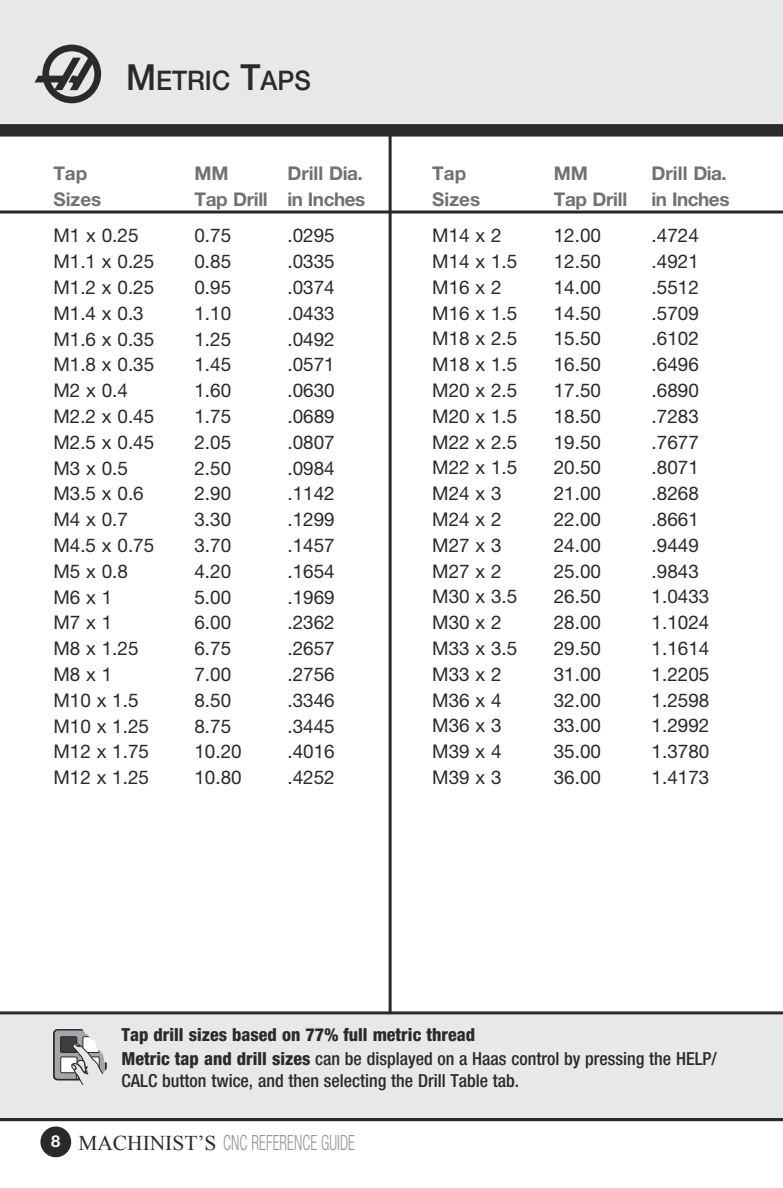
<style>
.page{position:relative;width:783px;height:1188px;background:#fff}
.page>*{position:absolute;margin:0;border:0;box-sizing:border-box;transform-origin:0 0}
.t1{font:500 27px "Helvetica Neue";color:#2b292a;scale:.94 1}
.t2{font:300 condensed 21px "Helvetica Neue";color:#95979a;scale:.73 1}
.t3{font:18.9px "Helvetica Neue";color:#2b292a}
.t4{font:700 18.9px "Helvetica Neue";letter-spacing:-.015em;color:#6f7174}
.t5{font:800 condensed 18px/24.3px "Helvetica Neue";color:#2b292a}
.t6{font:500 condensed 18px "Helvetica Neue";color:#2b292a}
.s1{font-size:36px}
.s2{font-weight:500}
.s3{font-weight:700;font-stretch:normal;font-size:16.5px;color:#fff}
.s4{font-family:"Times New Roman";font-weight:400;font-stretch:normal;color:#2b292a}
</style>
<div class="page">
<div style="left:0;top:0;width:783px;height:130px;background:#e7e8e9"></div>
<div style="left:41px;top:1127px;width:29px;height:30px;background:#2b292a;border-radius:50%"></div>
<div style="left:40px;top:1127px;width:31px;height:30px;border:2px solid #2b292a;border-radius:50%"></div>
<svg style="left:35px;top:45px;width:66px;height:58px"></svg>
<div style="left:0;top:1012px;width:783px;height:106px;background:#e7e8e9"></div>
<svg style="left:53px;top:1029px;width:54px;height:55px"></svg>
<hr style="left:0;top:1118px;width:783px;height:3px;background:#2b292a">
<div style="left:0;top:124px;width:783px;height:12px;background:#2b292a"></div>
<hr style="left:0;top:1011px;width:783px;height:3px;background:#2b292a">
<hr style="left:389px;top:133px;width:3px;height:880px;background:#2b292a">
<hr style="left:0;top:211px;width:783px;height:3px;background:#2b292a">
<h1 class="t1" style="left:126px;top:65px;width:198px"><span class="s1">M</span>ETRIC <span class="s1">T</span>APS</h1>
<p class="t4" style="left:53px;top:165px;width:35px">Tap</p>
<p class="t4" style="left:194px;top:165px;width:36px">MM</p>
<p class="t4" style="left:287px;top:165px;width:77px">Drill Dia.</p>
<p class="t4" style="left:53px;top:191px;width:49px">Sizes</p>
<p class="t4" style="left:194px;top:191px;width:172px">Tap Drill in Inches</p>
<p class="t3" style="left:53px;top:228px;width:87px">M1 x 0.25</p>
<p class="t3" style="left:194px;top:228px;width:38px">0.75</p>
<p class="t3" style="left:287px;top:228px;width:49px">.0295</p>
<p class="t3" style="left:53px;top:254px;width:102px">M1.1 x 0.25</p>
<p class="t3" style="left:194px;top:254px;width:38px">0.85</p>
<p class="t3" style="left:287px;top:254px;width:49px">.0335</p>
<p class="t3" style="left:53px;top:279px;width:102px">M1.2 x 0.25</p>
<p class="t3" style="left:194px;top:279px;width:38px">0.95</p>
<p class="t3" style="left:287px;top:279px;width:49px">.0374</p>
<p class="t3" style="left:53px;top:305px;width:92px">M1.4 x 0.3</p>
<p class="t3" style="left:194px;top:305px;width:38px">1.10</p>
<p class="t3" style="left:287px;top:305px;width:49px">.0433</p>
<p class="t3" style="left:53px;top:331px;width:102px">M1.6 x 0.35</p>
<p class="t3" style="left:194px;top:331px;width:38px">1.25</p>
<p class="t3" style="left:287px;top:331px;width:49px">.0492</p>
<p class="t3" style="left:53px;top:357px;width:102px">M1.8 x 0.35</p>
<p class="t3" style="left:194px;top:357px;width:38px">1.45</p>
<p class="t3" style="left:287px;top:357px;width:49px">.0571</p>
<p class="t3" style="left:53px;top:383px;width:76px">M2 x 0.4</p>
<p class="t3" style="left:194px;top:383px;width:38px">1.60</p>
<p class="t3" style="left:287px;top:383px;width:49px">.0630</p>
<p class="t3" style="left:53px;top:408px;width:102px">M2.2 x 0.45</p>
<p class="t3" style="left:194px;top:408px;width:38px">1.75</p>
<p class="t3" style="left:287px;top:408px;width:49px">.0689</p>
<p class="t3" style="left:53px;top:434px;width:102px">M2.5 x 0.45</p>
<p class="t3" style="left:194px;top:434px;width:38px">2.05</p>
<p class="t3" style="left:287px;top:434px;width:49px">.0807</p>
<p class="t3" style="left:53px;top:460px;width:76px">M3 x 0.5</p>
<p class="t3" style="left:194px;top:460px;width:38px">2.50</p>
<p class="t3" style="left:287px;top:460px;width:49px">.0984</p>
<p class="t3" style="left:53px;top:486px;width:92px">M3.5 x 0.6</p>
<p class="t3" style="left:194px;top:486px;width:38px">2.90</p>
<p class="t3" style="left:287px;top:486px;width:49px">.1142</p>
<p class="t3" style="left:53px;top:512px;width:76px">M4 x 0.7</p>
<p class="t3" style="left:194px;top:512px;width:38px">3.30</p>
<p class="t3" style="left:287px;top:512px;width:49px">.1299</p>
<p class="t3" style="left:53px;top:537px;width:102px">M4.5 x 0.75</p>
<p class="t3" style="left:194px;top:537px;width:38px">3.70</p>
<p class="t3" style="left:287px;top:537px;width:49px">.1457</p>
<p class="t3" style="left:53px;top:563px;width:76px">M5 x 0.8</p>
<p class="t3" style="left:194px;top:563px;width:38px">4.20</p>
<p class="t3" style="left:287px;top:563px;width:49px">.1654</p>
<p class="t3" style="left:53px;top:589px;width:60px">M6 x 1</p>
<p class="t3" style="left:194px;top:589px;width:38px">5.00</p>
<p class="t3" style="left:287px;top:589px;width:49px">.1969</p>
<p class="t3" style="left:53px;top:615px;width:60px">M7 x 1</p>
<p class="t3" style="left:194px;top:615px;width:38px">6.00</p>
<p class="t3" style="left:287px;top:615px;width:49px">.2362</p>
<p class="t3" style="left:53px;top:641px;width:87px">M8 x 1.25</p>
<p class="t3" style="left:194px;top:641px;width:38px">6.75</p>
<p class="t3" style="left:287px;top:641px;width:49px">.2657</p>
<p class="t3" style="left:53px;top:666px;width:60px">M8 x 1</p>
<p class="t3" style="left:194px;top:666px;width:38px">7.00</p>
<p class="t3" style="left:287px;top:666px;width:49px">.2756</p>
<p class="t3" style="left:53px;top:692px;width:87px">M10 x 1.5</p>
<p class="t3" style="left:194px;top:692px;width:38px">8.50</p>
<p class="t3" style="left:287px;top:692px;width:49px">.3346</p>
<p class="t3" style="left:53px;top:718px;width:97px">M10 x 1.25</p>
<p class="t3" style="left:194px;top:718px;width:38px">8.75</p>
<p class="t3" style="left:287px;top:718px;width:49px">.3445</p>
<p class="t3" style="left:53px;top:744px;width:97px">M12 x 1.75</p>
<p class="t3" style="left:194px;top:744px;width:49px">10.20</p>
<p class="t3" style="left:287px;top:744px;width:49px">.4016</p>
<p class="t3" style="left:53px;top:770px;width:97px">M12 x 1.25</p>
<p class="t3" style="left:194px;top:770px;width:49px">10.80</p>
<p class="t3" style="left:287px;top:770px;width:49px">.4252</p>
<p class="t4" style="left:432px;top:165px;width:35px">Tap</p>
<p class="t4" style="left:554px;top:165px;width:36px">MM</p>
<p class="t4" style="left:652px;top:165px;width:77px">Drill Dia.</p>
<p class="t4" style="left:432px;top:191px;width:49px">Sizes</p>
<p class="t4" style="left:554px;top:191px;width:75px">Tap Drill</p>
<p class="t4" style="left:652px;top:191px;width:79px">in Inches</p>
<p class="t3" style="left:432px;top:228px;width:71px">M14 x 2</p>
<p class="t3" style="left:554px;top:228px;width:49px">12.00</p>
<p class="t3" style="left:652px;top:228px;width:49px">.4724</p>
<p class="t3" style="left:432px;top:253px;width:87px">M14 x 1.5</p>
<p class="t3" style="left:554px;top:253px;width:49px">12.50</p>
<p class="t3" style="left:652px;top:253px;width:49px">.4921</p>
<p class="t3" style="left:432px;top:279px;width:71px">M16 x 2</p>
<p class="t3" style="left:554px;top:279px;width:49px">14.00</p>
<p class="t3" style="left:652px;top:279px;width:49px">.5512</p>
<p class="t3" style="left:432px;top:305px;width:87px">M16 x 1.5</p>
<p class="t3" style="left:554px;top:305px;width:49px">14.50</p>
<p class="t3" style="left:652px;top:305px;width:49px">.5709</p>
<p class="t3" style="left:432px;top:331px;width:87px">M18 x 2.5</p>
<p class="t3" style="left:554px;top:331px;width:49px">15.50</p>
<p class="t3" style="left:652px;top:331px;width:49px">.6102</p>
<p class="t3" style="left:432px;top:357px;width:87px">M18 x 1.5</p>
<p class="t3" style="left:554px;top:357px;width:49px">16.50</p>
<p class="t3" style="left:652px;top:357px;width:49px">.6496</p>
<p class="t3" style="left:432px;top:382px;width:87px">M20 x 2.5</p>
<p class="t3" style="left:554px;top:382px;width:49px">17.50</p>
<p class="t3" style="left:652px;top:382px;width:49px">.6890</p>
<p class="t3" style="left:432px;top:408px;width:87px">M20 x 1.5</p>
<p class="t3" style="left:554px;top:408px;width:49px">18.50</p>
<p class="t3" style="left:652px;top:408px;width:49px">.7283</p>
<p class="t3" style="left:432px;top:434px;width:87px">M22 x 2.5</p>
<p class="t3" style="left:554px;top:434px;width:49px">19.50</p>
<p class="t3" style="left:652px;top:434px;width:49px">.7677</p>
<p class="t3" style="left:432px;top:460px;width:87px">M22 x 1.5</p>
<p class="t3" style="left:554px;top:460px;width:49px">20.50</p>
<p class="t3" style="left:652px;top:460px;width:49px">.8071</p>
<p class="t3" style="left:432px;top:486px;width:71px">M24 x 3</p>
<p class="t3" style="left:554px;top:486px;width:49px">21.00</p>
<p class="t3" style="left:652px;top:486px;width:49px">.8268</p>
<p class="t3" style="left:432px;top:511px;width:71px">M24 x 2</p>
<p class="t3" style="left:554px;top:511px;width:49px">22.00</p>
<p class="t3" style="left:652px;top:511px;width:49px">.8661</p>
<p class="t3" style="left:432px;top:537px;width:71px">M27 x 3</p>
<p class="t3" style="left:554px;top:537px;width:49px">24.00</p>
<p class="t3" style="left:652px;top:537px;width:49px">.9449</p>
<p class="t3" style="left:432px;top:563px;width:71px">M27 x 2</p>
<p class="t3" style="left:554px;top:563px;width:49px">25.00</p>
<p class="t3" style="left:652px;top:563px;width:49px">.9843</p>
<p class="t3" style="left:432px;top:589px;width:87px">M30 x 3.5</p>
<p class="t3" style="left:554px;top:589px;width:49px">26.50</p>
<p class="t3" style="left:652px;top:589px;width:59px">1.0433</p>
<p class="t3" style="left:432px;top:615px;width:71px">M30 x 2</p>
<p class="t3" style="left:554px;top:615px;width:49px">28.00</p>
<p class="t3" style="left:652px;top:615px;width:59px">1.1024</p>
<p class="t3" style="left:432px;top:640px;width:87px">M33 x 3.5</p>
<p class="t3" style="left:554px;top:640px;width:49px">29.50</p>
<p class="t3" style="left:652px;top:640px;width:59px">1.1614</p>
<p class="t3" style="left:432px;top:666px;width:71px">M33 x 2</p>
<p class="t3" style="left:554px;top:666px;width:49px">31.00</p>
<p class="t3" style="left:652px;top:666px;width:59px">1.2205</p>
<p class="t3" style="left:432px;top:692px;width:71px">M36 x 4</p>
<p class="t3" style="left:554px;top:692px;width:49px">32.00</p>
<p class="t3" style="left:652px;top:692px;width:59px">1.2598</p>
<p class="t3" style="left:432px;top:718px;width:71px">M36 x 3</p>
<p class="t3" style="left:554px;top:718px;width:49px">33.00</p>
<p class="t3" style="left:652px;top:718px;width:59px">1.2992</p>
<p class="t3" style="left:432px;top:744px;width:71px">M39 x 4</p>
<p class="t3" style="left:554px;top:744px;width:49px">35.00</p>
<p class="t3" style="left:652px;top:744px;width:59px">1.3780</p>
<p class="t3" style="left:432px;top:769px;width:71px">M39 x 3</p>
<p class="t3" style="left:554px;top:769px;width:49px">36.00</p>
<p class="t3" style="left:652px;top:769px;width:59px">1.4173</p>
<p class="t5" style="left:121px;top:1024px;width:597px">Tap drill sizes based on 77% full metric thread<br>Metric tap and drill sizes <span class="s2">can be displayed on a Haas control by pressing the HELP/</span></p>
<p class="t6" style="left:121px;top:1074px;width:399px">CALC button twice, and then selecting the Drill Table tab.</p>
<p class="t2" style="left:51px;top:1135px;width:418px"><span class="s3">8</span> <span class="s4">MACHINIST’S</span> CNC REFERENCE GUIDE</p>
</div>
